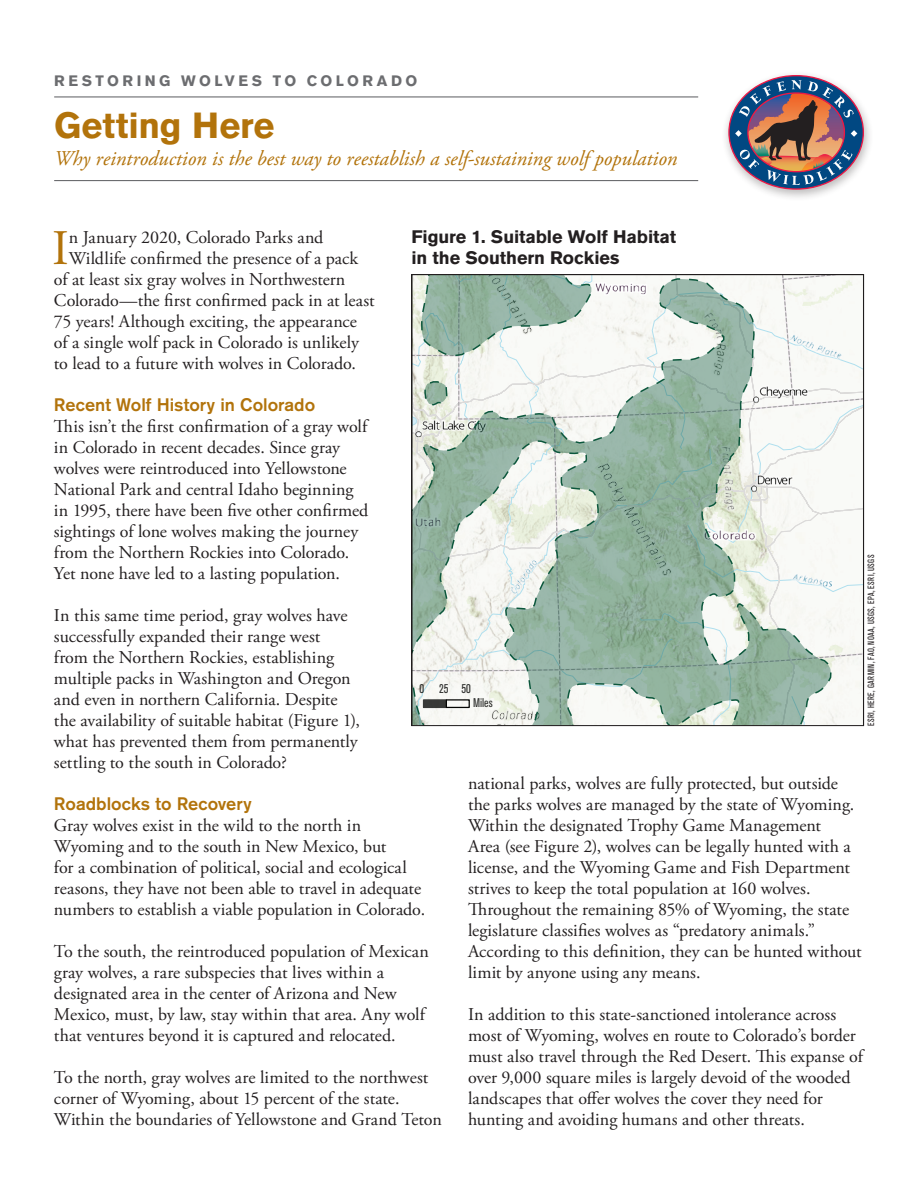
<style>
.page{position:relative;width:918px;height:1188px;background:#fff}
.page>*{position:absolute;margin:0;border:0;box-sizing:border-box;transform-origin:0 0}
.t1{font:49.65px "Adobe Garamond Pro";color:#b2730b}
.t2{font:700 36px "Akzidenz Grotesk Std";letter-spacing:-.005em;color:#b2730b}
.t3{font:italic 21px "Adobe Garamond Pro";color:#b2730b}
.t4{font:18px/21px "Adobe Garamond Pro";color:#231f20}
.t5{font:500 18px "Akzidenz Grotesk Std";color:#b2730b}
.t6{font:700 18px/21px "Akzidenz Grotesk Std";letter-spacing:-.005em;color:#231f20}
.t7{font:700 15px "Akzidenz Grotesk Std";letter-spacing:.23em;color:#6c6d70}
.t8{font:condensed 12.6px "Akzidenz Grotesk Std";color:#040503}
.t9{font:condensed 9px "Akzidenz Grotesk Std";letter-spacing:.05em;color:#231f20}
</style>
<div class="page">
<div style="left:721px;top:70px;width:152px;height:132px;background:#231f20;opacity:.3"></div>
<svg style="left:729px;top:76px;width:134px;height:113px"></svg>
<svg style="left:735px;top:80px;width:122px;height:105px;background:#7a6f7b"></svg>
<hr style="left:54px;top:96px;width:644px;height:2px;background:#6c6d70">
<hr style="left:54px;top:180px;width:644px;height:1px;background:#6c6d70">
<svg style="left:413px;top:276px;width:449px;height:448px"></svg>
<div style="left:424px;top:700px;width:22px;height:7px;background:#393a37"></div>
<div style="left:423px;top:699px;width:24px;height:9px;border:1px solid #040503"></div>
<div style="left:446px;top:699px;width:24px;height:9px;border:1px solid #040503"></div>
<p class="t7" style="left:54px;top:72px;width:365px">RESTORING WOLVES TO COLORADO</p>
<h2 class="t2" style="left:54px;top:105px;width:222px">Getting Here</h2>
<p class="t3" style="left:54px;top:146px;width:625px">Why reintroduction is the best way to reestablish a self-sustaining wolf population</p>
<p class="t6" style="left:411px;top:226px;width:266px">Figure 1. Suitable Wolf Habitat in the Southern Rockies</p>
<h1 class="t1" style="left:52px;top:218px;width:18px">I</h1>
<p class="t4" style="left:69px;top:227px;width:256px">n January 2020, Colorado Parks and</p>
<p class="t4" style="left:69px;top:248px;width:291px">Wildlife confirmed the presence of a pack</p>
<p class="t4" style="left:54px;top:269px;width:293px">of at least six gray wolves in Northwestern</p>
<p class="t4" style="left:54px;top:290px;width:322px">Colorado—the first confirmed pack in at least</p>
<p class="t4" style="left:54px;top:311px;width:305px">75 years! Although exciting, the appearance</p>
<p class="t4" style="left:54px;top:332px;width:306px">of a single wolf pack in Colorado is unlikely</p>
<p class="t4" style="left:54px;top:353px;width:303px">to lead to a future with wolves in Colorado.</p>
<p class="t5" style="left:54px;top:394px;width:263px">Recent Wolf History in Colorado</p>
<p class="t4" style="left:54px;top:416px;width:316px">This isn’t the first confirmation of a gray wolf in Colorado in recent decades. Since gray wolves were reintroduced into Yellowstone National Park and central Idaho beginning in 1995, there have been five other confirmed sightings of lone wolves making the journey from the Northern Rockies into Colorado.<br>Yet none have led to a lasting population.</p>
<p class="t4" style="left:54px;top:606px;width:308px">In this same time period, gray wolves have successfully expanded their range west<br>from the Northern Rockies, establishing multiple packs in Washington and Oregon and even in northern California. Despite the availability of suitable habitat (Figure 1), what has prevented them from permanently settling to the south in Colorado?</p>
<p class="t5" style="left:54px;top:793px;width:199px">Roadblocks to Recovery</p>
<p class="t4" style="left:54px;top:816px;width:373px">Gray wolves exist in the wild to the north in Wyoming and to the south in New Mexico, but<br>for a combination of political, social and ecological reasons, they have not been able to travel in adequate numbers to establish a viable population in Colorado.</p>
<p class="t4" style="left:54px;top:942px;width:377px">To the south, the reintroduced population of Mexican gray wolves, a rare subspecies that lives within a designated area in the center of Arizona and New Mexico, must, by law, stay within that area. Any wolf that ventures beyond it is captured and relocated.</p>
<p class="t4" style="left:54px;top:1068px;width:389px">To the north, gray wolves are limited to the northwest corner of Wyoming, about 15 percent of the state.<br>Within the boundaries of Yellowstone and Grand Teton</p>
<p class="t9" style="left:866px;top:726px;width:173px;rotate:-90deg">ESRI, HERE, GARMIN, FAO, NOAA, USGS, EPA, ESRI, USGS</p>
<p class="t8" style="left:419px;top:682px;width:53px">0 25 50</p>
<p class="t8" style="left:473px;top:696px;width:21px">Miles</p>
<p class="t4" style="left:468px;top:773px;width:395px">national parks, wolves are fully protected, but outside the parks wolves are managed by the state of Wyoming.<br>Within the designated Trophy Game Management<br>Area (see Figure 2), wolves can be legally hunted with a license, and the Wyoming Game and Fish Department strives to keep the total population at 160 wolves.<br>Throughout the remaining 85% of Wyoming, the state legislature classifies wolves as “predatory animals.” According to this definition, they can be hunted without limit by anyone using any means.</p>
<p class="t4" style="left:468px;top:1004px;width:396px">In addition to this state-sanctioned intolerance across most of Wyoming, wolves en route to Colorado’s border must also travel through the Red Desert. This expanse of over 9,000 square miles is largely devoid of the wooded landscapes that offer wolves the cover they need for hunting and avoiding humans and other threats.</p>
</div>
